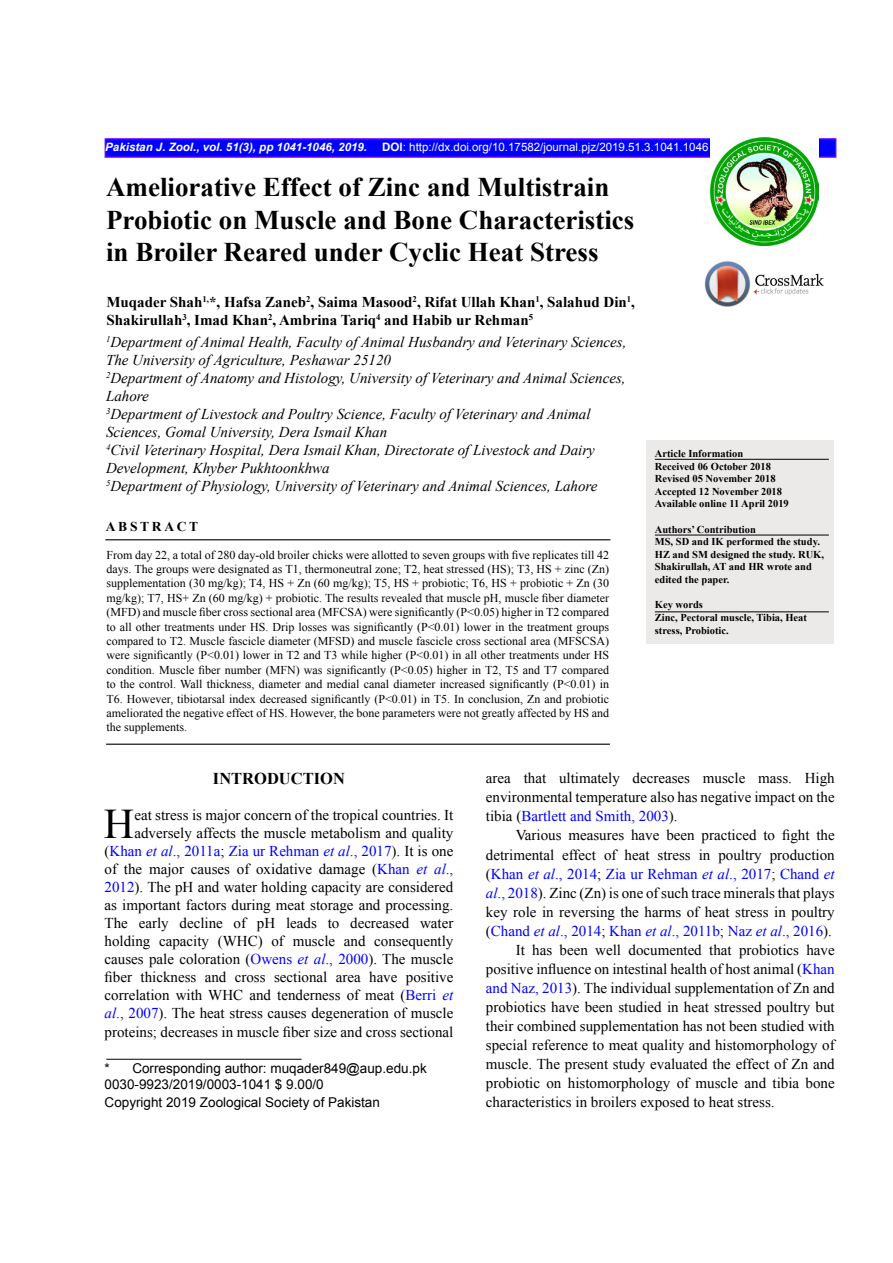
<style>
.page{position:relative;width:893px;height:1263px;background:#fff}
.page>*{position:absolute;margin:0;border:0;box-sizing:border-box;transform-origin:0 0}
.t1{font:42.15px "Times New Roman";color:#000}
.t2{font:700 27px/32.4px "Times New Roman";color:#000}
.t3{font:700 16.5px "Times New Roman";color:#000}
.t4{font:15px/18.1px "Times New Roman";color:#000;text-align:right}
.t5{font:italic 15px/18px "Times New Roman";color:#000}
.t6{font:700 15px/18px "Times New Roman";color:#000}
.t7{font:15px "Times New Roman";color:#00f}
.t8{font:13.5px/16.2px "Arial";color:#000}
.t9{font:700 13.5px "Times New Roman";letter-spacing:.2em;color:#000}
.t10{font:12px/14.4px "Times New Roman";color:#000;text-align:justify}
.t11{font:11.55px "Arial";color:#fff}
.t12{font:italic 700 11.55px "Arial";color:#fff}
.t13{font:700 10.5px/12.6px "Times New Roman";color:#000}
.s1{font-weight:700}
.s2{color:#00f}
.s3{color:#000}
.s4{font-style:italic}
.s5{font-style:italic;color:#00f}
</style>
<div class="page">
<img style="left:704px;top:261px;width:120px;height:45px">
<div style="left:105px;top:138px;width:731px;height:20px;background:#00f;border:2px solid #60f"></div>
<img style="left:710px;top:138px;width:108px;height:108px">
<div style="left:646px;top:440px;width:187px;height:204px;background:#ece9e9"></div>
<hr style="left:655px;top:535px;width:174px;height:1px;background:#000">
<hr style="left:105px;top:539px;width:505px;height:1px;background:#000">
<hr style="left:106px;top:744px;width:504px;height:1px;background:#000">
<hr style="left:655px;top:459px;width:174px;height:1px;background:#000">
<hr style="left:106px;top:1059px;width:196px;height:1px;background:#000">
<hr style="left:655px;top:611px;width:174px;height:1px;background:#000">
<p class="t12" style="left:105px;top:139px;width:263px">Pakistan J. Zool., vol. 51(3), pp 1041-1046, 2019.</p>
<p class="t11" style="left:382px;top:140px;width:328px"><span class="s1">DOI</span>: http://dx.doi.org/10.17582/journal.pjz/2019.51.3.1041.1046</p>
<h2 class="t2" style="left:106px;top:171px;width:530px">Ameliorative Effect of Zinc and Multistrain<br>Probiotic on Muscle and Bone Characteristics in Broiler Reared under Cyclic Heat Stress</h2>
<p class="t6" style="left:106px;top:292px;width:530px">Muqader Shah<sup>1,</sup>*, Hafsa Zaneb<sup>2</sup>, Saima Masood<sup>2</sup>, Rifat Ullah Khan<sup>1</sup>, Salahud Din<sup>1</sup>,<br>Shakirullah<sup>3</sup>, Imad Khan<sup>2</sup>, Ambrina Tariq<sup>4</sup> and Habib ur Rehman<sup>5</sup></p>
<p class="t5" style="left:106px;top:332px;width:522px"><sup>1</sup>Department of Animal Health, Faculty of Animal Husbandry and Veterinary Sciences, The University of Agriculture, Peshawar 25120<br><sup>2</sup>Department of Anatomy and Histology, University of Veterinary and Animal Sciences, Lahore<br><sup>3</sup>Department of Livestock and Poultry Science, Faculty of Veterinary and Animal Sciences, Gomal University, Dera Ismail Khan<br><sup>4</sup>Civil Veterinary Hospital, Dera Ismail Khan, Directorate of Livestock and Dairy Development, Khyber Pukhtoonkhwa<br><sup>5</sup>Department of Physiology, University of Veterinary and Animal Sciences, Lahore</p>
<p class="t13" style="left:655px;top:447px;width:135px">Article Information<br>Received 06 October 2018<br>Revised 05 November 2018<br>Accepted 12 November 2018<br>Available online 11 April 2019</p>
<p class="t13" style="left:655px;top:523px;width:171px">Authors’ Contribution<br>MS, SD and IK performed the study.<br>HZ and SM designed the study. RUK,<br>Shakirullah, AT and HR wrote and edited the paper.</p>
<p class="t13" style="left:655px;top:598px;width:154px">Key words<br>Zinc, Pectoral muscle, Tibia, Heat stress, Probiotic.</p>
<p class="t9" style="left:106px;top:517px;width:94px">ABSTRACT</p>
<p class="t10" style="left:107px;top:547px;width:504px">From day 22, a total of 280 day-old broiler chicks were allotted to seven groups with five replicates till 42 days. The groups were designated as T1, thermoneutral zone; T2, heat stressed (HS); T3, HS + zinc (Zn) supplementation (30 mg/kg); T4, HS + Zn (60 mg/kg); T5, HS + probiotic; T6, HS + probiotic + Zn (30 mg/kg); T7, HS+ Zn (60 mg/kg) + probiotic. The results revealed that muscle pH, muscle fiber diameter (MFD) and muscle fiber cross sectional area (MFCSA) were significantly (P&lt;0.05) higher in T2 compared to all other treatments under HS. Drip losses was significantly (P&lt;0.01) lower in the treatment groups compared to T2. Muscle fascicle diameter (MFSD) and muscle fascicle cross sectional area (MFSCSA) were significantly (P&lt;0.01) lower in T2 and T3 while higher (P&lt;0.01) in all other treatments under HS condition. Muscle fiber number (MFN) was significantly (P&lt;0.05) higher in T2, T5 and T7 compared to the control. Wall thickness, diameter and medial canal diameter increased significantly (P&lt;0.01) in T6. However, tibiotarsal index decreased significantly (P&lt;0.01) in T5. In conclusion, Zn and probiotic ameliorated the negative effect of HS. However, the bone parameters were not greatly affected by HS and the supplements.</p>
<p class="t3" style="left:213px;top:767px;width:133px">INTRODUCTION</p>
<h1 class="t1" style="left:104px;top:796px;width:32px">H</h1>
<p class="t4" style="left:486px;top:768px;width:350px;line-height:19px;text-align:justify">area that ultimately decreases muscle mass. High environmental temperature also has negative impact on the tibia (<span class="s2">Bartlett and Smith, 2003</span>).</p>
<p class="t4" style="left:516px;top:826px;width:320px">Various measures have been practiced to fight the</p>
<p class="t4" style="left:486px;top:845px;width:350px">detrimental effect of heat stress in poultry production</p>
<p class="t7" style="left:486px;top:863px;width:350px"><span class="s3">(</span>Khan <span class="s4">et al</span>., 2014<span class="s3">;</span> Zia ur Rehman <span class="s4">et al</span>., 2017<span class="s3">;</span> Chand <span class="s4">et</span></p>
<p class="t4" style="left:486px;top:883px;width:350px"><span class="s5">al</span><span class="s2">., 2018</span>). Zinc (Zn) is one of such trace minerals that plays</p>
<p class="t4" style="left:486px;top:902px;width:350px">key role in reversing the harms of heat stress in poultry</p>
<p class="t7" style="left:486px;top:920px;width:348px"><span class="s3">(</span>Chand <span class="s4">et al</span>., 2014<span class="s3">;</span> Khan <span class="s4">et al</span>., 2011b<span class="s3">;</span> Naz <span class="s4">et al</span>., 2016<span class="s3">).</span></p>
<p class="t4" style="left:516px;top:940px;width:320px">It has been well documented that probiotics have</p>
<p class="t4" style="left:486px;top:959px;width:350px">positive influence on intestinal health of host animal (<span class="s2">Khan</span></p>
<p class="t4" style="left:486px;top:978px;width:350px"><span class="s2">and Naz, 2013</span>). The individual supplementation of Zn and</p>
<p class="t4" style="left:486px;top:997px;width:350px">probiotics have been studied in heat stressed poultry but</p>
<p class="t4" style="left:486px;top:1017px;width:350px">their combined supplementation has not been studied with</p>
<p class="t4" style="left:486px;top:1036px;width:350px">special reference to meat quality and histomorphology of</p>
<p class="t4" style="left:486px;top:1055px;width:350px">muscle. The present study evaluated the effect of Zn and</p>
<p class="t4" style="left:486px;top:1074px;width:350px">probiotic on histomorphology of muscle and tibia bone</p>
<p class="t4" style="left:486px;top:1093px;width:290px">characteristics in broilers exposed to heat stress.</p>
<p class="t4" style="left:105px;top:806px;width:350px">eat stress is major concern of the tropical countries. It adversely affects the muscle metabolism and quality (<span class="s2">Khan</span> <span class="s5">et al</span><span class="s2">., 2011a</span>; <span class="s2">Zia ur Rehman</span> <span class="s5">et al</span><span class="s2">., 2017</span>). It is one of the major causes of oxidative damage (<span class="s2">Khan</span> <span class="s5">et al</span><span class="s2">., 2012</span>). The pH and water holding capacity are considered as important factors during meat storage and processing.<br>The early decline of pH leads to decreased water holding capacity (WHC) of muscle and consequently causes pale coloration (<span class="s2">Owens</span> <span class="s5">et al</span><span class="s2">., 2000</span>). The muscle fiber thickness and cross sectional area have positive correlation with WHC and tenderness of meat (<span class="s2">Berri</span> <span class="s5">et al</span><span class="s2">., 2007</span>). The heat stress causes degeneration of muscle proteins; decreases in muscle fiber size and cross sectional</p>
<p class="t8" style="left:105px;top:1060px;width:324px">* Corresponding author: muqader849@aup.edu.pk<br>0030-9923/2019/0003-1041 $ 9.00/0</p>
<p class="t8" style="left:105px;top:1095px;width:277px">Copyright 2019 Zoological Society of Pakistan</p>
</div>
